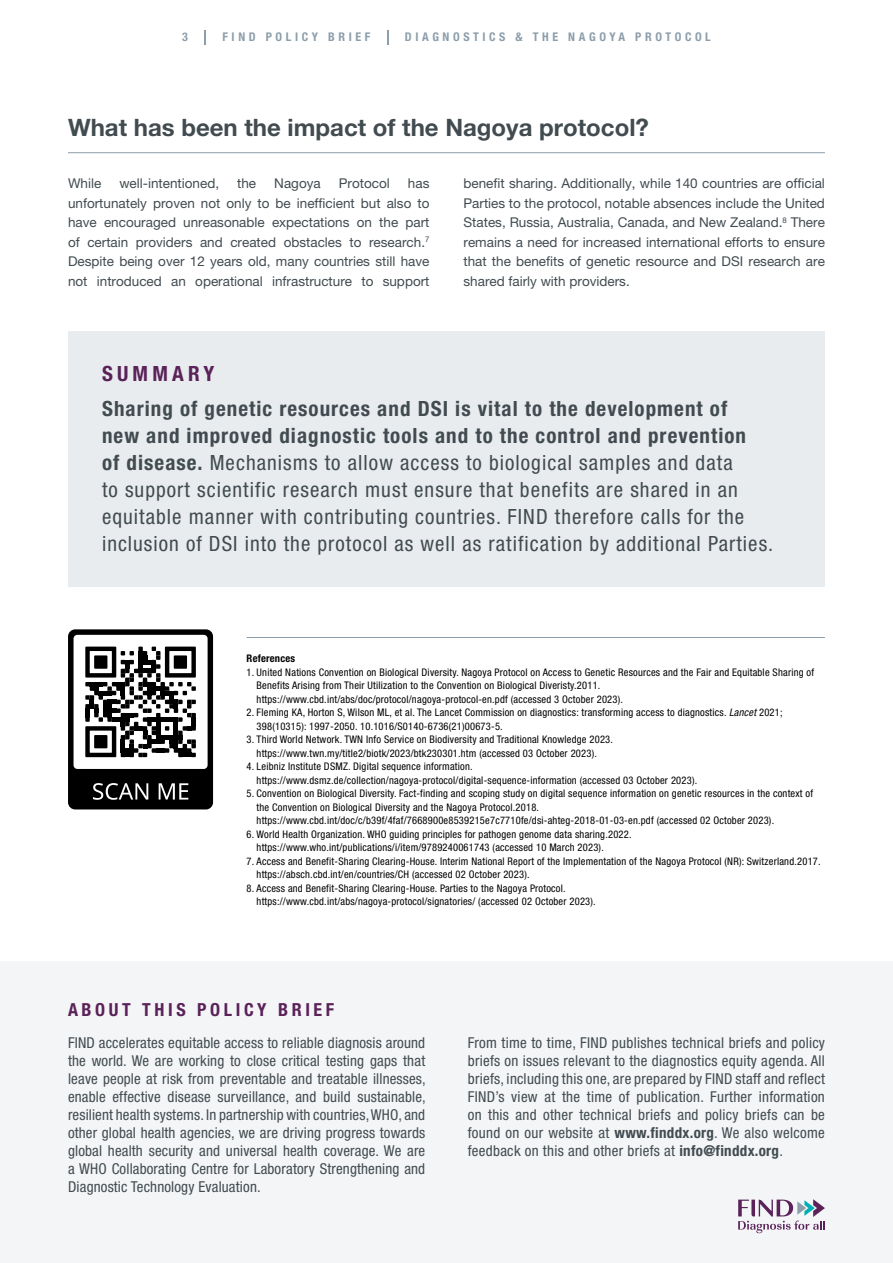
<style>
.page{position:relative;width:893px;height:1263px;background:#fff}
.page>*{position:absolute;margin:0;border:0;box-sizing:border-box;transform-origin:0 0}
.t1{font:700 24px "Helvetica Neue LT Pro";color:#414b50}
.t2{font:condensed 21px/27px "Helvetica Neue LT Pro";letter-spacing:.05em;color:#414b50}
.t3{font:700 condensed 21px "Helvetica Neue LT Pro";letter-spacing:.2em;color:#5a2259}
.t4{font:700 condensed 18px "Helvetica Neue LT Pro";letter-spacing:.2em;color:#5a2259}
.t5{font:condensed 15px/18px "Helvetica Neue LT Pro";letter-spacing:.02em;color:#414b50;text-align:justify}
.t6{font:13.5px/19.5px "Helvetica Neue LT Pro";color:#414b50;text-align:justify}
.t7{font:700 condensed 12px "Helvetica Neue LT Pro";letter-spacing:.3em;color:#8c9eab}
.t8{font:condensed 10.5px/13.5px "Helvetica Neue LT Pro";letter-spacing:.02em;color:#000}
.t9{font:700 condensed 10.5px "Helvetica Neue LT Pro";letter-spacing:.02em;color:#000}
.s1{font-weight:700}
.s2{font-style:italic}
</style>
<div class="page">
<div style="left:0;top:961px;width:893px;height:302px;background:#f4f5f7"></div>
<hr style="left:247px;top:637px;width:578px;height:1px;background:#8c9eab">
<hr style="left:68px;top:152px;width:757px;height:1px;background:#8c9eab">
<svg style="left:738px;top:1199px;width:87px;height:34px"></svg>
<div style="left:68px;top:332px;width:757px;height:255px;background:#e8ecee"></div>
<svg style="left:68px;top:629px;width:145px;height:180px"></svg>
<svg style="left:204px;top:30px;width:2px;height:14px"></svg>
<svg style="left:387px;top:30px;width:1px;height:14px"></svg>
<p class="t7" style="left:182px;top:30px;width:7px">3</p>
<p class="t7" style="left:222px;top:30px;width:149px">FIND POLICY BRIEF</p>
<p class="t7" style="left:405px;top:30px;width:307px">DIAGNOSTICS &amp; THE NAGOYA PROTOCOL</p>
<p class="t1" style="left:68px;top:113px;width:582px">What has been the impact of the Nagoya protocol?</p>
<p class="t6" style="left:68px;top:173px;width:363px;text-indent:340px">has unfortunately proven not only to be inefficient but also to have encouraged unreasonable expectations on the part of certain providers and created obstacles to research.<sup>7<br></sup>Despite being over 12 years old, many countries still have not introduced an operational infrastructure to support</p>
<p class="t6" style="left:463px;top:173px;width:363px">benefit sharing. Additionally, while 140 countries are official Parties to the protocol, notable absences include the United States, Russia, Australia, Canada, and New Zealand.<sup>8</sup> There remains a need for increased international efforts to ensure that the benefits of genetic resource and DSI research are shared fairly with providers.</p>
<p class="t6" style="left:68px;top:173px;width:35px">While</p>
<p class="t6" style="left:119px;top:173px;width:101px">well-intentioned,</p>
<p class="t6" style="left:237px;top:173px;width:21px">the</p>
<p class="t6" style="left:274px;top:173px;width:48px">Nagoya</p>
<p class="t6" style="left:339px;top:173px;width:52px">Protocol</p>
<p class="t3" style="left:102px;top:360px;width:114px">SUMMARY</p>
<p class="t2" style="left:102px;top:395px;width:673px"><span class="s1">Sharing of genetic resources and DSI is vital to the development of<br>new and improved diagnostic tools and to the control and prevention<br>of disease.</span> Mechanisms to allow access to biological samples and data<br>to support scientific research must ensure that benefits are shared in an equitable manner with contributing countries. FIND therefore calls for the inclusion of DSI into the protocol as well as ratification by additional Parties.</p>
<p class="t9" style="left:247px;top:652px;width:50px">References</p>
<p class="t8" style="left:257px;top:665px;width:559px;text-indent:-10px">1. United Nations Convention on Biological Diversity. Nagoya Protocol on Access to Genetic Resources and the Fair and Equitable Sharing of<br>Benefits Arising from Their Utilization to the Convention on Biological Diveristy.2011. https://www.cbd.int/abs/doc/protocol/nagoya-protocol-en.pdf (accessed 3 October 2023).</p>
<p class="t8" style="left:257px;top:706px;width:527px;text-indent:-10px">2. Fleming KA, Horton S, Wilson ML, et al. The Lancet Commission on diagnostics: transforming access to diagnostics. <span class="s2">Lancet</span> 2021;<br>398(10315): 1997-2050. 10.1016/S0140-6736(21)00673-5.</p>
<p class="t8" style="left:247px;top:733px;width:368px;text-align:center">3. Third World Network. TWN Info Service on Biodiversity and Traditional Knowledge 2023. https://www.twn.my/title2/biotk/2023/btk230301.htm (accessed 03 October 2023).</p>
<p class="t8" style="left:257px;top:760px;width:442px;text-indent:-10px">4. Leibniz Institute DSMZ. Digital sequence information. https://www.dsmz.de/collection/nagoya-protocol/digital-sequence-information (accessed 03 October 2023).</p>
<p class="t8" style="left:257px;top:787px;width:558px;text-indent:-10px">5. Convention on Biological Diversity. Fact-finding and scoping study on digital sequence information on genetic resources in the context of the Convention on Biological Diversity and the Nagoya Protocol.2018. https://www.cbd.int/doc/c/b39f/4faf/7668900e8539215e7c7710fe/dsi-ahteg-2018-01-03-en.pdf (accessed 02 October 2023).</p>
<p class="t8" style="left:257px;top:827px;width:376px;text-indent:-10px">6. World Health Organization. WHO guiding principles for pathogen genome data sharing.2022. https://www.who.int/publications/i/item/9789240061743 (accessed 10 March 2023).</p>
<p class="t8" style="left:257px;top:854px;width:566px;text-indent:-10px">7. Access and Benefit-Sharing Clearing-House. Interim National Report of the Implementation of the Nagoya Protocol (NR): Switzerland.2017. https://absch.cbd.int/en/countries/CH (accessed 02 October 2023).</p>
<p class="t8" style="left:257px;top:881px;width:341px;text-indent:-10px">8. Access and Benefit-Sharing Clearing-House. Parties to the Nagoya Protocol. https://www.cbd.int/abs/nagoya-protocol/signatories/ (accessed 02 October 2023).</p>
<p class="t4" style="left:68px;top:999px;width:268px">ABOUT THIS POLICY BRIEF</p>
<p class="t5" style="left:68px;top:1034px;width:359px">FIND accelerates equitable access to reliable diagnosis around the world. We are working to close critical testing gaps that leave people at risk from preventable and treatable illnesses, enable effective disease surveillance, and build sustainable, resilient health systems. In partnership with countries, WHO, and other global health agencies, we are driving progress towards global health security and universal health coverage. We are a WHO Collaborating Centre for Laboratory Strengthening and Diagnostic Technology Evaluation.</p>
<p class="t5" style="left:468px;top:1034px;width:359px">From time to time, FIND publishes technical briefs and policy briefs on issues relevant to the diagnostics equity agenda. All briefs, including this one, are prepared by FIND staff and reflect FIND’s view at the time of publication. Further information on this and other technical briefs and policy briefs can be found on our website at <span class="s1">www.finddx.org</span>. We also welcome feedback on this and other briefs at <span class="s1">info@finddx.org</span>.</p>
</div>
